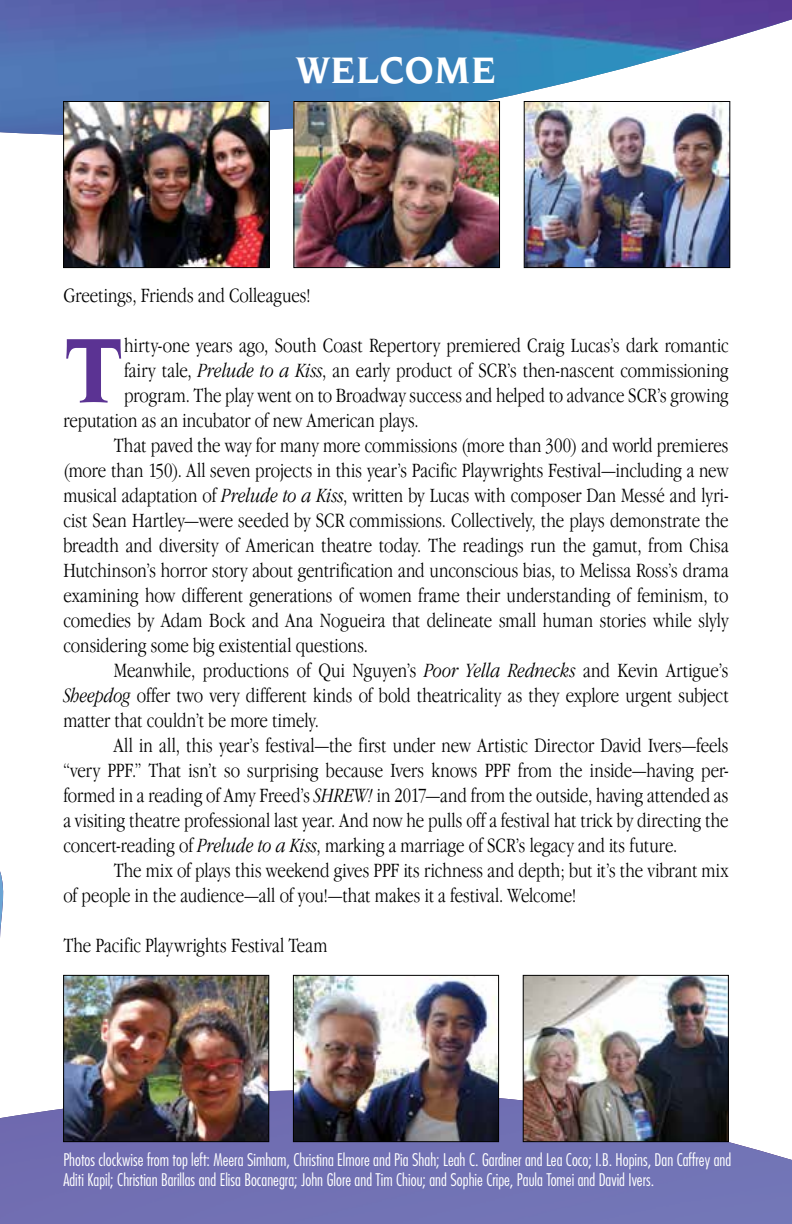
<style>
.page{position:relative;width:792px;height:1224px;background:#fff}
.page>*{position:absolute;margin:0;border:0;box-sizing:border-box;transform-origin:0 0}
.t1{font:700 99.2px "Novarese";color:#5b3393}
.t2{font:700 40px "Novarese";letter-spacing:.025em;color:#fff}
.t3{font:300 condensed 21px "Garamond IT Cby BT";color:#000}
.t4{font:300 condensed 17px/20px "Futura";color:#fff}
.s1{font-style:italic}
</style>
<div class="page">
<div style="left:0;top:1160px;width:792px;height:64px;background:#7172b4"></div>
<img style="left:0;top:1090px;width:792px;height:70px">
<img style="left:0;top:0;width:792px;height:138px">
<img style="left:0;top:871px;width:4px;height:66px">
<img style="left:65px;top:103px;width:202px;height:163px">
<div style="left:63px;top:101px;width:206px;height:167px;border:1px solid #000"></div>
<img style="left:296px;top:103px;width:202px;height:163px">
<div style="left:294px;top:101px;width:206px;height:167px;border:1px solid #000"></div>
<img style="left:526px;top:103px;width:202px;height:163px">
<div style="left:524px;top:101px;width:206px;height:167px;border:1px solid #000"></div>
<img style="left:65px;top:977px;width:202px;height:163px">
<div style="left:63px;top:975px;width:206px;height:167px;border:1px solid #000"></div>
<img style="left:295px;top:977px;width:202px;height:163px">
<div style="left:293px;top:975px;width:206px;height:167px;border:1px solid #000"></div>
<img style="left:525px;top:977px;width:202px;height:163px">
<div style="left:523px;top:975px;width:206px;height:167px;border:1px solid #000"></div>
<h2 class="t2" style="left:296px;top:47px;width:201px">WELCOME</h2>
<p class="t3" style="left:63px;top:284px;width:249px">Greetings, Friends and Colleagues!</p>
<h1 class="t1" style="left:63px;top:314px;width:62px">T</h1>
<p class="t3" style="left:124px;top:334px;width:606px">hirty-one years ago, South Coast Repertory premiered Craig Lucas’s dark romantic</p>
<p class="t3" style="left:124px;top:359px;width:606px">fairy tale, <span class="s1">Prelude to a Kiss</span>, an early product of SCR’s then-nascent commissioning</p>
<p class="t3" style="left:124px;top:384px;width:606px">program. The play went on to Broadway success and helped to advance SCR’s growing</p>
<p class="t3" style="left:63px;top:409px;width:357px">reputation as an incubator of new American plays.</p>
<p class="t3" style="left:114px;top:434px;width:616px">That paved the way for many more commissions (more than 300) and world premieres</p>
<p class="t3" style="left:63px;top:459px;width:667px">(more than 150). All seven projects in this year’s Pacific Playwrights Festival—including a new</p>
<p class="t3" style="left:63px;top:484px;width:667px">musical adaptation of <span class="s1">Prelude to a Kiss</span>, written by Lucas with composer Dan Messé and lyri-</p>
<p class="t3" style="left:63px;top:509px;width:667px">cist Sean Hartley—were seeded by SCR commissions. Collectively, the plays demonstrate the</p>
<p class="t3" style="left:63px;top:534px;width:667px">breadth and diversity of American theatre today. The readings run the gamut, from Chisa</p>
<p class="t3" style="left:63px;top:558px;width:667px">Hutchinson’s horror story about gentrification and unconscious bias, to Melissa Ross’s drama</p>
<p class="t3" style="left:63px;top:583px;width:667px">examining how different generations of women frame their understanding of feminism, to</p>
<p class="t3" style="left:63px;top:608px;width:667px">comedies by Adam Bock and Ana Nogueira that delineate small human stories while slyly</p>
<p class="t3" style="left:63px;top:633px;width:306px">considering some big existential questions.</p>
<p class="t3" style="left:114px;top:658px;width:616px">Meanwhile, productions of Qui Nguyen’s <span class="s1">Poor Yella Rednecks</span> and Kevin Artigue’s</p>
<p class="t3" style="left:63px;top:683px;width:667px"><span class="s1">Sheepdog</span> offer two very different kinds of bold theatricality as they explore urgent subject</p>
<p class="t3" style="left:63px;top:708px;width:257px">matter that couldn’t be more timely.</p>
<p class="t3" style="left:114px;top:733px;width:616px">All in all, this year’s festival—the first under new Artistic Director David Ivers—feels</p>
<p class="t3" style="left:63px;top:758px;width:667px">“very PPF.” That isn’t so surprising because Ivers knows PPF from the inside—having per-</p>
<p class="t3" style="left:63px;top:783px;width:667px">formed in a reading of Amy Freed’s <span class="s1">SHREW!</span> in 2017—and from the outside, having attended as</p>
<p class="t3" style="left:63px;top:808px;width:667px">a visiting theatre professional last year. And now he pulls off a festival hat trick by directing the</p>
<p class="t3" style="left:63px;top:833px;width:616px">concert-reading of <span class="s1">Prelude to a Kiss</span>, marking a marriage of SCR’s legacy and its future.</p>
<p class="t3" style="left:114px;top:858px;width:616px">The mix of plays this weekend gives PPF its richness and depth; but it’s the vibrant mix</p>
<p class="t3" style="left:63px;top:883px;width:515px">of people in the audience—all of you!—that makes it a festival. Welcome!</p>
<p class="t3" style="left:63px;top:933px;width:266px">The Pacific Playwrights Festival Team</p>
<p class="t4" style="left:63px;top:1149px;width:669px">Photos clockwise from top left: Meera Simham, Christina Elmore and Pia Shah; Leah C. Gardiner and Lea Coco; I.B. Hopins, Dan Caffrey and<br>Aditi Kapil; Christian Barillas and Elisa Bocanegra; John Glore and Tim Chiou; and Sophie Cripe, Paula Tomei and David Ivers.</p>
</div>
